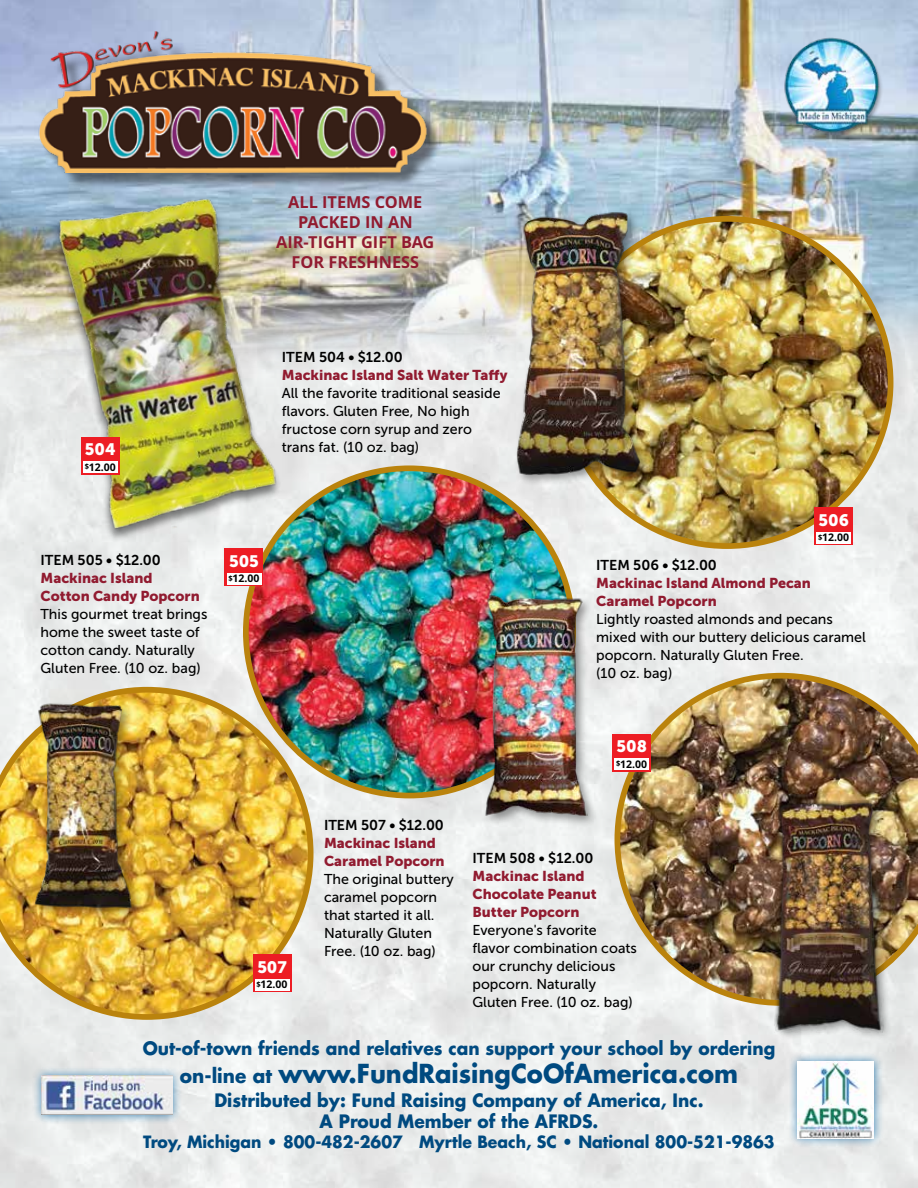
<style>
.page{position:relative;width:918px;height:1188px;background:#fff}
.page>*{position:absolute;margin:0;border:0;box-sizing:border-box;transform-origin:0 0}
.t1{font:700 25.5px "Futura";color:#004a80;scale:.95 1}
.t2{font:700 18px/21px "Futura";color:#004a80;text-align:center;scale:.95 1}
.t3{font:700 16.5px "Futura";color:#004a80;scale:.95 1}
.t4{font:700 16.5px/19.8px "Open Sans";color:#911b30;text-align:center}
.t5{font:16.5px "Museo Sans 900";color:#fff}
.t6{font:14.25px/18px "Museo Sans 500";color:#000}
.t7{font:14.25px/18px "Museo Sans 900";color:#911b30}
.t8{font:14.25px "Museo Sans 700";color:#000}
.t9{font:700 10.5px "Open Sans";color:#000}
.s1{font-size:7.5px}
.s2{font-size:19.5px}
</style>
<div class="page">
<img style="left:0;top:380px;width:918px;height:808px">
<img style="left:0;top:0;width:918px;height:380px">
<img style="left:290px;top:159px;width:178px;height:146px">
<div style="left:42px;top:34px;width:401px;height:155px;background:#000;opacity:.5"></div>
<img style="left:27px;top:32px;width:407px;height:140px">
<img style="left:778px;top:32px;width:110px;height:110px">
<img style="left:563px;top:219px;width:328px;height:327px;border-radius:164px">
<img style="left:246px;top:468px;width:327px;height:328px;border-radius:164px">
<img style="left:0;top:687px;width:313px;height:333px">
<img style="left:615px;top:673px;width:303px;height:333px">
<div style="left:225px;top:549px;width:38px;height:37px;background:#ed1d24"></div>
<div style="left:227px;top:573px;width:35px;height:11px;background:#fff"></div>
<div style="left:814px;top:508px;width:39px;height:37px;background:#ed1d24"></div>
<div style="left:816px;top:532px;width:35px;height:11px;background:#fff"></div>
<div style="left:253px;top:955px;width:38px;height:37px;background:#ed1d24"></div>
<div style="left:255px;top:979px;width:35px;height:11px;background:#fff"></div>
<div style="left:612px;top:734px;width:39px;height:38px;background:#ed1d24"></div>
<div style="left:614px;top:759px;width:35px;height:11px;background:#fff"></div>
<img style="left:47px;top:183px;width:243px;height:358px">
<div style="left:81px;top:437px;width:39px;height:38px;background:#ed1d24"></div>
<div style="left:83px;top:462px;width:35px;height:11px;background:#fff"></div>
<div style="left:514px;top:209px;width:138px;height:278px;background:#000;opacity:.4"></div>
<img style="left:514px;top:207px;width:130px;height:271px">
<div style="left:32px;top:701px;width:111px;height:218px;background:#000;opacity:.4"></div>
<img style="left:32px;top:698px;width:104px;height:214px">
<div style="left:773px;top:798px;width:120px;height:244px;background:#000;opacity:.4"></div>
<img style="left:774px;top:800px;width:110px;height:232px">
<div style="left:484px;top:593px;width:114px;height:234px;background:#000;opacity:.4"></div>
<img style="left:484px;top:592px;width:104px;height:225px">
<div style="left:788px;top:1052px;width:96px;height:96px;background:#005e9e;opacity:.75"></div>
<img style="left:797px;top:1062px;width:77px;height:76px">
<div style="left:32px;top:1066px;width:151px;height:59px;background:#005e9e;opacity:.75"></div>
<img style="left:42px;top:1076px;width:131px;height:39px">
<p class="t4" style="left:276px;top:192px;width:160px">ALL ITEMS COME<br>PACKED IN AN<br>AIR-TIGHT GIFT BAG<br>FOR FRESHNESS</p>
<p class="t5" style="left:85px;top:440px;width:32px">504</p>
<p class="t9" style="left:85px;top:460px;width:32px"><span class="s1">$</span>12.00</p>
<p class="t8" style="left:282px;top:349px;width:123px">ITEM 504 • $12.00</p>
<p class="t7" style="left:282px;top:366px;width:227px">Mackinac Island Salt Water Taffy</p>
<p class="t6" style="left:282px;top:384px;width:220px">All the favorite traditional seaside flavors. Gluten Free, No high fructose corn syrup and zero trans fat. (10 oz. bag)</p>
<p class="t8" style="left:40px;top:552px;width:122px">ITEM 505 • $12.00</p>
<p class="t7" style="left:40px;top:569px;width:161px">Mackinac Island<br>Cotton Candy Popcorn</p>
<p class="t6" style="left:40px;top:605px;width:168px">This gourmet treat brings home the sweet taste of cotton candy. Naturally<br>Gluten Free. (10 oz. bag)</p>
<p class="t5" style="left:229px;top:552px;width:31px">505</p>
<p class="t9" style="left:229px;top:571px;width:32px"><span class="s1">$</span>12.00</p>
<p class="t5" style="left:819px;top:510px;width:32px">506</p>
<p class="t9" style="left:818px;top:530px;width:32px"><span class="s1">$</span>12.00</p>
<p class="t8" style="left:596px;top:557px;width:122px">ITEM 506 • $12.00</p>
<p class="t7" style="left:596px;top:574px;width:216px">Mackinac Island Almond Pecan<br>Caramel Popcorn</p>
<p class="t6" style="left:596px;top:610px;width:271px">Lightly roasted almonds and pecans mixed with our buttery delicious caramel popcorn. Naturally Gluten Free.<br>(10 oz. bag)</p>
<p class="t5" style="left:257px;top:958px;width:31px">507</p>
<p class="t9" style="left:257px;top:977px;width:32px"><span class="s1">$</span>12.00</p>
<p class="t5" style="left:617px;top:737px;width:32px">508</p>
<p class="t9" style="left:616px;top:757px;width:32px"><span class="s1">$</span>12.00</p>
<p class="t8" style="left:324px;top:818px;width:121px">ITEM 507 • $12.00</p>
<p class="t7" style="left:324px;top:834px;width:122px">Mackinac Island<br>Caramel Popcorn</p>
<p class="t6" style="left:324px;top:871px;width:131px">The original buttery caramel popcorn that started it all.<br>Naturally Gluten<br>Free. (10 oz. bag)</p>
<p class="t8" style="left:472px;top:850px;width:122px">ITEM 508 • $12.00</p>
<p class="t7" style="left:472px;top:867px;width:126px">Mackinac Island<br>Chocolate Peanut<br>Butter Popcorn</p>
<p class="t6" style="left:472px;top:921px;width:166px">Everyone's favorite flavor combination coats our crunchy delicious popcorn. Naturally<br>Gluten Free. (10 oz. bag)</p>
<p class="t2" style="left:143px;top:1037px;width:667px">Out-of-town friends and relatives can support your school by ordering</p>
<h1 class="t1" style="left:180px;top:1057px;width:589px"><span class="s2">on-line at</span> www.FundRaisingCoOfAmerica.com</h1>
<p class="t2" style="left:214px;top:1090px;width:516px">Distributed by: Fund Raising Company of America, Inc.<br>A Proud Member of the AFRDS.</p>
<p class="t3" style="left:143px;top:1130px;width:666px">Troy, Michigan • 800-482-2607 Myrtle Beach, SC • National 800-521-9863</p>
</div>
